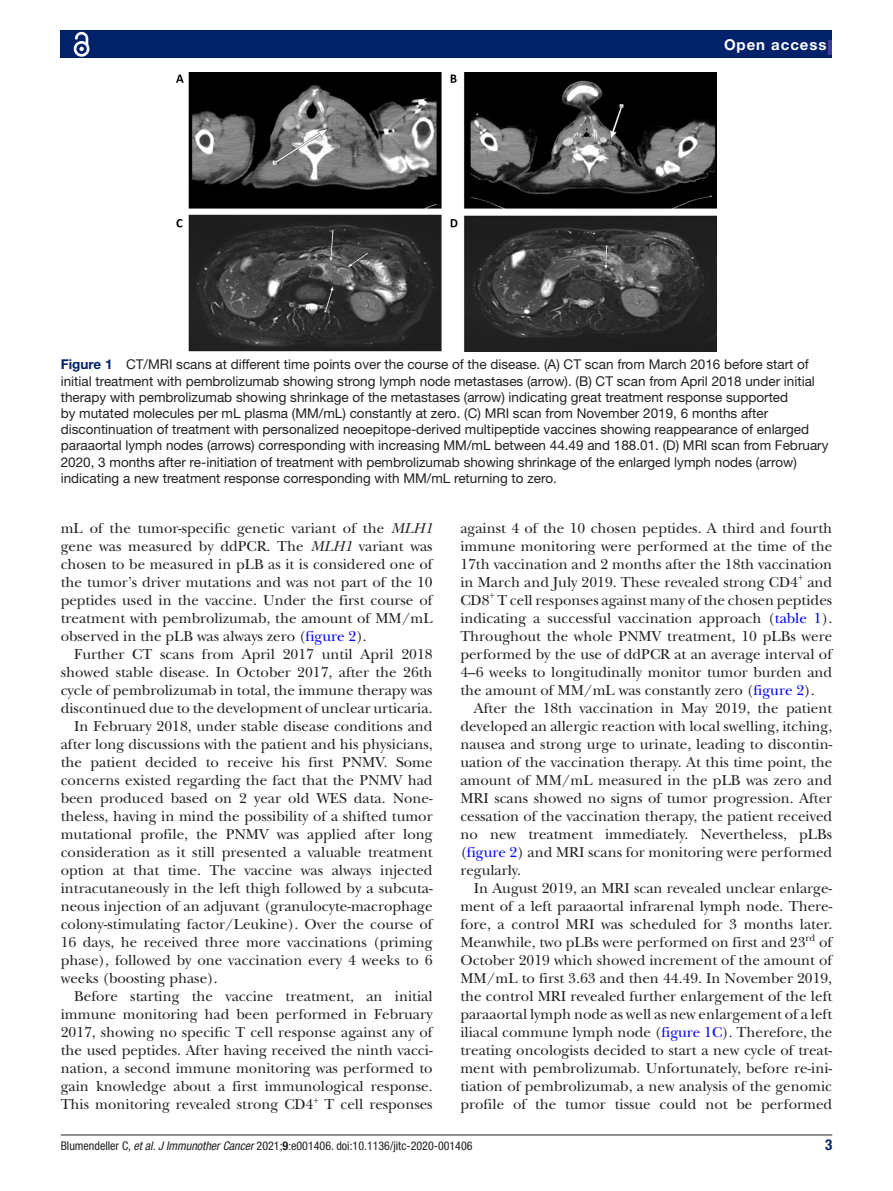
<style>
.page{position:relative;width:893px;height:1191px;background:#fff}
.page>*{position:absolute;margin:0;border:0;box-sizing:border-box;transform-origin:0 0}
.t1{font:15px/18px "New Baskerville";color:#231f20;text-align:justify}
.t2{font:700 15px "Helvetica Neue LT Std";letter-spacing:.065em;color:#fff}
.t3{font:700 condensed 15px "Helvetica Neue LT Std";color:#00226b}
.t4{font:13.5px/16.2px "Helvetica Neue LT Std";color:#231f20}
.t5{font:condensed 12px "Helvetica Neue LT Std";color:#231f20}
.t6{font:9.9px "New Baskerville";color:#231f20}
.s1{font-weight:700;color:#00226b}
.s2{font-style:italic}
.s3{color:#00f}
.s4{font-weight:700}
</style>
<div class="page">
<hr style="left:61px;top:1134px;width:771px;height:1px;background:#231f20">
<div style="left:61px;top:31px;width:771px;height:27px;background:#00226b"></div>
<hr style="left:828px;top:40px;width:4px;height:15px;background:#414099">
<svg style="left:73px;top:31px;width:17px;height:26px"></svg>
<img style="left:176px;top:73px;width:540px;height:279px">
<p class="t2" style="left:724px;top:35px;width:104px">Open access</p>
<p class="t4" style="left:61px;top:356px;width:769px"><span class="s1">Figure 1</span> CT/MRI scans at different time points over the course of the disease. (A) CT scan from March 2016 before start of initial treatment with pembrolizumab showing strong lymph node metastases (arrow). (B) CT scan from April 2018 under initial therapy with pembrolizumab showing shrinkage of the metastases (arrow) indicating great treatment response supported<br>by mutated molecules per mL plasma (MM/mL) constantly at zero. (C) MRI scan from November 2019, 6 months after discontinuation of treatment with personalized neoepitope-derived multipeptide vaccines showing reappearance of enlarged paraaortal lymph nodes (arrows) corresponding with increasing MM/mL between 44.49 and 188.01. (D) MRI scan from February 2020, 3 months after re-initiation of treatment with pembrolizumab showing shrinkage of the enlarged lymph nodes (arrow) indicating a new treatment response corresponding with MM/mL returning to zero.</p>
<p class="t1" style="left:61px;top:519px;width:373px">mL of the tumor-specific genetic variant of the <span class="s2">MLH1 </span>gene was measured by ddPCR. The <span class="s2">MLH1</span> variant was chosen to be measured in pLB as it is considered one of the tumor’s driver mutations and was not part of the 10 peptides used in the vaccine. Under the first course of treatment with pembrolizumab, the amount of MM/mL observed in the pLB was always zero (<span class="s3">figure 2</span>).</p>
<p class="t1" style="left:74px;top:645px;width:360px">Further CT scans from April 2017 until April 2018</p>
<p class="t1" style="left:61px;top:663px;width:373px">showed stable disease. In October 2017, after the 26th</p>
<p class="t1" style="left:61px;top:681px;width:373px">cycle of pembrolizumab in total, the immune therapy was</p>
<p class="t1" style="left:61px;top:699px;width:373px">discontinued due to the development of unclear urticaria.</p>
<p class="t1" style="left:74px;top:717px;width:360px">In February 2018, under stable disease conditions and</p>
<p class="t1" style="left:61px;top:735px;width:373px">after long discussions with the patient and his physicians,</p>
<p class="t1" style="left:61px;top:753px;width:373px">the patient decided to receive his first PNMV. Some</p>
<p class="t1" style="left:61px;top:771px;width:373px">concerns existed regarding the fact that the PNMV had</p>
<p class="t1" style="left:61px;top:789px;width:373px">been produced based on 2 year old WES data. None-</p>
<p class="t1" style="left:61px;top:807px;width:373px">theless, having in mind the possibility of a shifted tumor</p>
<p class="t1" style="left:61px;top:825px;width:373px">mutational profile, the PNMV was applied after long</p>
<p class="t1" style="left:61px;top:843px;width:373px">consideration as it still presented a valuable treatment</p>
<p class="t1" style="left:61px;top:861px;width:373px">option at that time. The vaccine was always injected</p>
<p class="t1" style="left:61px;top:879px;width:373px">intracutaneously in the left thigh followed by a subcuta-</p>
<p class="t1" style="left:61px;top:897px;width:373px">neous injection of an adjuvant (granulocyte-macrophage</p>
<p class="t1" style="left:61px;top:915px;width:373px">colony-stimulating factor/Leukine). Over the course of</p>
<p class="t1" style="left:61px;top:933px;width:373px">16 days, he received three more vaccinations (priming</p>
<p class="t1" style="left:61px;top:951px;width:373px">phase), followed by one vaccination every 4 weeks to 6</p>
<p class="t1" style="left:61px;top:969px;width:158px">weeks (boosting phase).</p>
<p class="t1" style="left:74px;top:987px;width:360px">Before starting the vaccine treatment, an initial</p>
<p class="t1" style="left:61px;top:1005px;width:373px">immune monitoring had been performed in February</p>
<p class="t1" style="left:61px;top:1023px;width:373px">2017, showing no specific T cell response against any of</p>
<p class="t1" style="left:61px;top:1041px;width:373px">the used peptides. After having received the ninth vacci-</p>
<p class="t1" style="left:61px;top:1059px;width:373px">nation, a second immune monitoring was performed to</p>
<p class="t1" style="left:61px;top:1077px;width:373px">gain knowledge about a first immunological response.</p>
<p class="t1" style="left:61px;top:1095px;width:254px">This monitoring revealed strong CD4</p>
<p class="t6" style="left:313px;top:1093px;width:7px">+</p>
<p class="t1" style="left:325px;top:1095px;width:110px">T cell responses</p>
<p class="t1" style="left:460px;top:519px;width:373px">against 4 of the 10 chosen peptides. A third and fourth immune monitoring were performed at the time of the 17th vaccination and 2 months after the 18th vaccination in March and July 2019. These revealed strong CD4</p>
<p class="t6" style="left:798px;top:571px;width:7px">+</p>
<p class="t1" style="left:807px;top:573px;width:26px">and</p>
<p class="t1" style="left:460px;top:591px;width:31px">CD8</p>
<p class="t6" style="left:489px;top:589px;width:7px">+</p>
<p class="t1" style="left:460px;top:591px;width:373px;text-indent:37px">T cell responses against many of the chosen peptides indicating a successful vaccination approach (<span class="s3">table 1</span>).<br>Throughout the whole PNMV treatment, 10 pLBs were performed by the use of ddPCR at an average interval of 4–6 weeks to longitudinally monitor tumor burden and the amount of MM/mL was constantly zero (<span class="s3">figure 2</span>).</p>
<p class="t1" style="left:460px;top:699px;width:373px;text-indent:14px">After the 18th vaccination in May 2019, the patient developed an allergic reaction with local swelling, itching, nausea and strong urge to urinate, leading to discontin&shy;uation of the vaccination therapy. At this time point, the amount of MM/mL measured in the pLB was zero and MRI scans showed no signs of tumor progression. After cessation of the vaccination therapy, the patient received no new treatment immediately. Nevertheless, pLBs (<span class="s3">figure 2</span>) and MRI scans for monitoring were performed regularly.</p>
<p class="t1" style="left:460px;top:879px;width:373px;text-indent:14px">In August 2019, an MRI scan revealed unclear enlarge&shy;ment of a left paraaortal infrarenal lymph node. There&shy;fore, a control MRI was scheduled for 3 months later.<br>Meanwhile, two pLBs were performed on first and 23</p>
<p class="t6" style="left:806px;top:931px;width:11px">rd</p>
<p class="t1" style="left:460px;top:933px;width:373px;text-indent:359px">of October 2019 which showed increment of the amount of MM/mL to first 3.63 and then 44.49. In November 2019, the control MRI revealed further enlargement of the left paraaortal lymph node as well as new enlargement of a left iliacal commune lymph node (<span class="s3">figure 1C</span>). Therefore, the treating oncologists decided to start a new cycle of treat&shy;ment with pembrolizumab. Unfortunately, before re-ini&shy;tiation of pembrolizumab, a new analysis of the genomic profile of the tumor tissue could not be performed</p>
<p class="t5" style="left:61px;top:1138px;width:413px">Blumendeller C, <span class="s2">et al</span>. <span class="s2">J Immunother Cancer</span> 2021;<span class="s4">9</span>:e001406. doi:10.1136/jitc-2020-001406</p>
<p class="t3" style="left:825px;top:1135px;width:9px">3</p>
</div>
